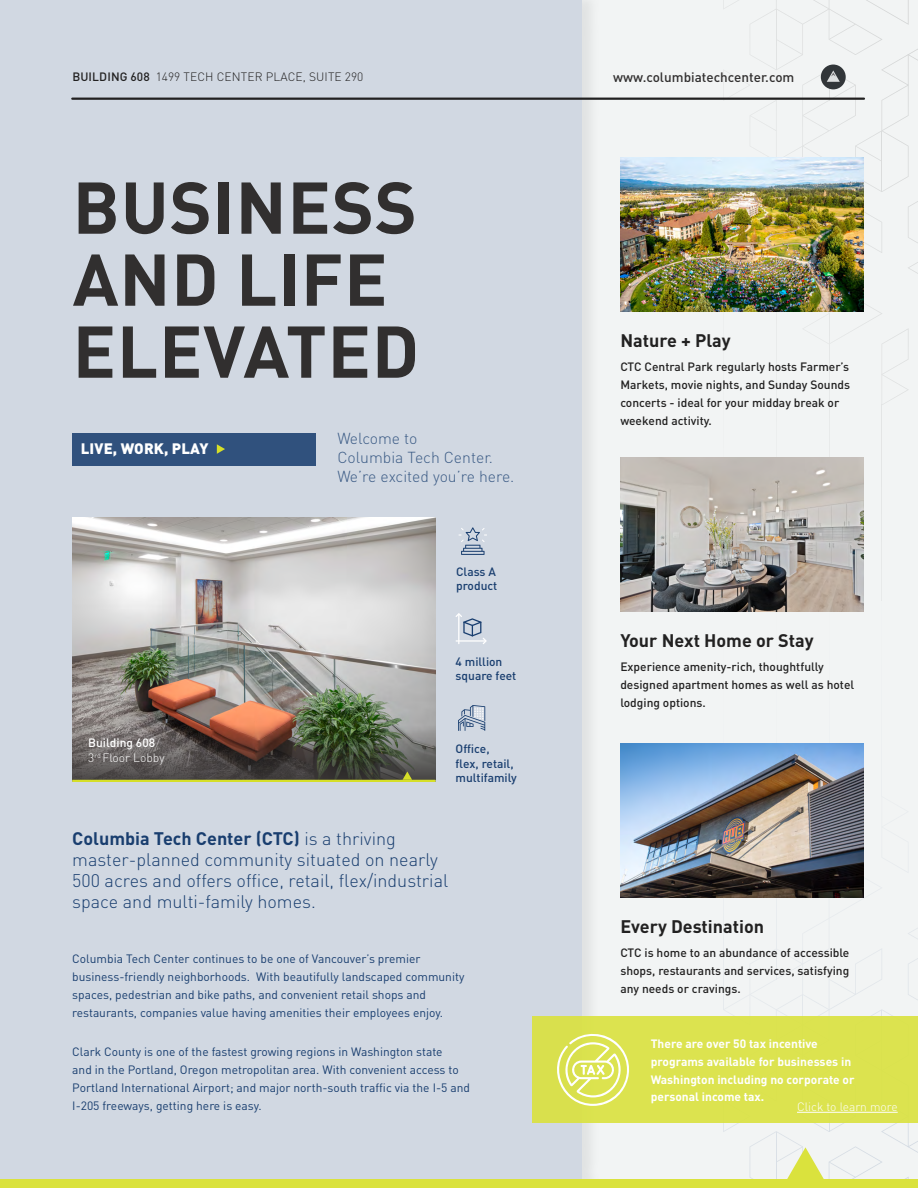
<style>
.page{position:relative;width:918px;height:1188px;background:#f2f4f4}
.page>*{position:absolute;margin:0;border:0;box-sizing:border-box;transform-origin:0 0}
.t1{font:700 72px/72px "DINOT";letter-spacing:.01em;color:#312f2f}
.t2{font:300 18px/21px "DINOT";color:#193e6f}
.t3{font:700 18px "DINOT";color:#222121}
.t4{font:300 15.75px/18.8px "DINOT";color:#3b5b85}
.t5{font:900 15px "DINOT";letter-spacing:.01em;color:#fff}
.t6{font:500 13.5px "DINOT";color:#312f2f}
.t7{font:12px/18px "DINOT";color:#193e6f}
.t8{font:500 12px/18px "DINOT";color:#222121}
.t9{font:700 12px/17.9px "DINOT";color:#fff}
.t10{font:500 12px/14.4px "DINOT";color:#193e6f}
.t11{font:300 12px "DINOT";letter-spacing:.01em;color:#222121}
.t12{font:500 12px/15px "DINOT";color:#fff}
.t13{font:300 12px "DINOT";color:#fff}
.s1{font-weight:500}
.s2{font-weight:300}
.s3{font-weight:700}
</style>
<div class="page">
<hr style="left:723px;top:191px;width:1px;height:410px;background:#222121">
<hr style="left:829px;top:344px;width:1px;height:257px;background:#222121">
<hr style="left:881px;top:405px;width:1px;height:196px;background:#222121">
<hr style="left:776px;top:252px;width:1px;height:349px;background:#222121">
<hr style="left:723px;top:601px;width:1px;height:409px;background:#bac5d4">
<hr style="left:829px;top:601px;width:1px;height:257px;background:#bac5d4">
<hr style="left:881px;top:601px;width:1px;height:196px;background:#bac5d4">
<hr style="left:776px;top:601px;width:1px;height:348px;background:#bac5d4">
<div style="left:0;top:0;width:598px;height:1188px;background:#e7e9e9"></div>
<div style="left:0;top:0;width:582px;height:1188px;background:#d1d8e2"></div>
<svg style="left:458px;top:705px;width:27px;height:26px"></svg>
<svg style="left:456px;top:613px;width:31px;height:31px"></svg>
<svg style="left:459px;top:527px;width:28px;height:28px"></svg>
<div style="left:532px;top:1017px;width:386px;height:106px;background:#dce34f"></div>
<div style="left:0;top:1179px;width:918px;height:9px;background:#dae23d"></div>
<svg style="left:723px;top:796px;width:195px;height:383px"></svg>
<img style="left:620px;top:744px;width:244px;height:154px">
<img style="left:620px;top:158px;width:103px;height:154px">
<img style="left:620px;top:458px;width:244px;height:154px">
<img style="left:723px;top:0;width:195px;height:406px">
<hr style="left:72px;top:98px;width:792px;height:2px;background:#222121">
<hr style="left:797px;top:1112px;width:101px;height:1px;background:#fff">
<img style="left:72px;top:517px;width:363px;height:263px">
<svg style="left:72px;top:725px;width:363px;height:54px"></svg>
<hr style="left:72px;top:780px;width:363px;height:2px;background:#d6df28">
<svg style="left:403px;top:772px;width:9px;height:8px"></svg>
<div style="left:72px;top:433px;width:244px;height:32px;background:#30517d"></div>
<svg style="left:217px;top:444px;width:8px;height:10px"></svg>
<svg style="left:557px;top:1034px;width:72px;height:72px"></svg>
<p class="t11" style="left:72px;top:69px;width:293px"><span class="s1">BUILDING 608</span> 1499 TECH CENTER PLACE, SUITE 290</p>
<h1 class="t1" style="left:73px;top:169px;width:348px">BUSINESS<br>AND LIFE<br>ELEVATED</h1>
<p class="t5" style="left:81px;top:439px;width:129px">LIVE, WORK, PLAY</p>
<h3 class="t4" style="left:337px;top:428px;width:179px">Welcome to<br>Columbia Tech Center.<br>We’re excited you’re here.</h3>
<p class="t10" style="left:456px;top:564px;width:43px">Class A product</p>
<p class="t10" style="left:456px;top:654px;width:62px">4 million square feet</p>
<p class="t12" style="left:88px;top:734px;width:78px">Building 608<br><span class="s2">3</span><sup>rd</sup> <span class="s2">Floor Lobby</span></p>
<p class="t10" style="left:456px;top:741px;width:63px">Office,<br>flex, retail, multifamily</p>
<h2 class="t2" style="left:72px;top:827px;width:377px"><span class="s3">Columbia Tech Center (CTC)</span> is a thriving master-planned community situated on nearly 500 acres and offers office, retail, flex/industrial space and multi-family homes.</h2>
<p class="t7" style="left:72px;top:949px;width:394px">Columbia Tech Center continues to be one of Vancouver’s premier business-friendly neighborhoods. With beautifully landscaped community spaces, pedestrian and bike paths, and convenient retail shops and restaurants, companies value having amenities their employees enjoy.</p>
<p class="t7" style="left:72px;top:1042px;width:399px">Clark County is one of the fastest growing regions in Washington state<br>and in the Portland, Oregon metropolitan area. With convenient access to Portland International Airport; and major north-south traffic via the I-5 and I-205 freeways, getting here is easy.</p>
<p class="t6" style="left:613px;top:68px;width:183px">www.columbiatechcenter.com</p>
<h2 class="t3" style="left:620px;top:328px;width:112px">Nature + Play</h2>
<p class="t8" style="left:620px;top:357px;width:231px">CTC Central Park regularly hosts Farmer’s Markets, movie nights, and Sunday Sounds concerts - ideal for your midday break or weekend activity.</p>
<h2 class="t3" style="left:620px;top:628px;width:195px">Your Next Home or Stay</h2>
<p class="t8" style="left:620px;top:657px;width:235px">Experience amenity-rich, thoughtfully designed apartment homes as well as hotel lodging options.</p>
<h2 class="t3" style="left:620px;top:914px;width:145px">Every Destination</h2>
<p class="t8" style="left:620px;top:943px;width:231px;text-align:justify">CTC is home to an abundance of accessible shops, restaurants and services, satisfying any needs or cravings.</p>
<p class="t9" style="left:651px;top:1034px;width:205px">There are over 50 tax incentive programs available for businesses in<br>Washington including no corporate or personal income tax.</p>
<p class="t13" style="left:797px;top:1098px;width:102px">Click to learn more</p>
</div>
